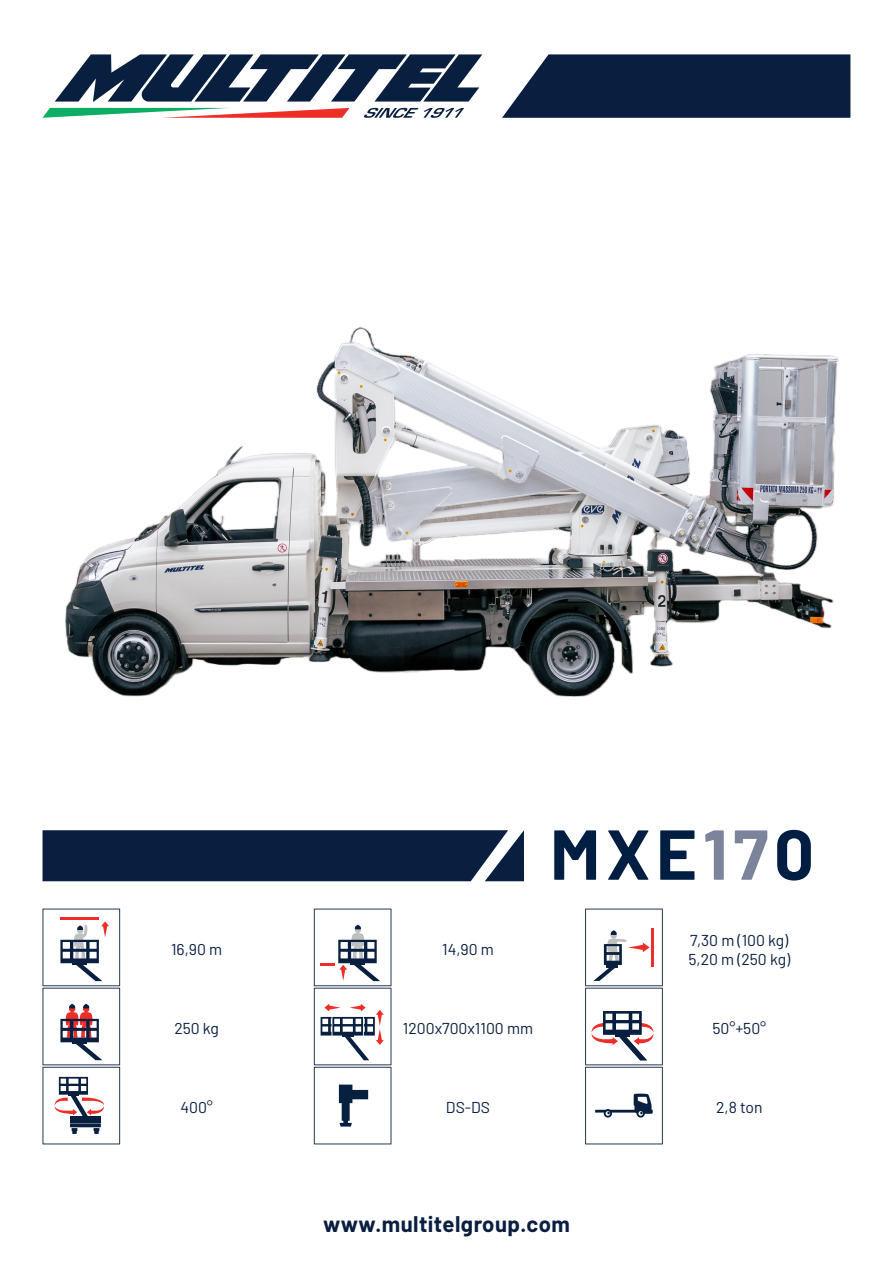
<style>
.page{position:relative;width:893px;height:1263px;background:#fff}
.page>*{position:absolute;margin:0;border:0;box-sizing:border-box;transform-origin:0 0}
.nome_macchina_pieno{font:700 70.5px "Barlow";letter-spacing:.08em;color:#001e41}
.t1{font:700 22.05px "Barlow";letter-spacing:.02em;color:#0a1e3f}
.t2{font:15.75px "Barlow";color:#0a1e3f}
.s1{color:#7c849b}
</style>
<div class="page">
<svg style="left:43px;top:108px;width:307px;height:10px"></svg>
<svg style="left:364px;top:108px;width:100px;height:10px"></svg>
<svg style="left:55px;top:54px;width:427px;height:48px"></svg>
<img style="left:65px;top:327px;width:774px;height:370px">
<svg style="left:502px;top:54px;width:348px;height:64px;background:#1c2f4d"></svg>
<svg style="left:120px;top:909px;width:1px;height:235px"></svg>
<hr style="left:120px;top:986px;width:153px;height:2px;background:#fff">
<hr style="left:120px;top:1065px;width:153px;height:2px;background:#fff">
<svg style="left:43px;top:909px;width:77px;height:235px"></svg>
<svg style="left:391px;top:909px;width:1px;height:235px"></svg>
<hr style="left:391px;top:986px;width:153px;height:2px;background:#fff">
<hr style="left:391px;top:1065px;width:153px;height:2px;background:#fff">
<svg style="left:314px;top:909px;width:77px;height:235px"></svg>
<svg style="left:585px;top:909px;width:78px;height:235px"></svg>
<div style="left:43px;top:830px;width:481px;height:51px;background:#0a1e3f"></div>
<p class="nome_macchina_pieno" style="left:550px;top:802px;width:266px">MXE<span class="s1">17</span>0</p>
<p class="t2" style="left:171px;top:938px;width:53px">16,90 m</p>
<p class="t2" style="left:442px;top:938px;width:53px">14,90 m</p>
<p class="t2" style="left:690px;top:929px;width:100px">7,30 m (100 kg)</p>
<p class="t2" style="left:688px;top:948px;width:103px">5,20 m (250 kg)</p>
<p class="t2" style="left:174px;top:1017px;width:46px">250 kg</p>
<p class="t2" style="left:403px;top:1017px;width:132px">1200x700x1100 mm</p>
<p class="t2" style="left:712px;top:1017px;width:55px">50°+50°</p>
<p class="t2" style="left:180px;top:1096px;width:34px">400°</p>
<p class="t2" style="left:446px;top:1096px;width:46px">DS-DS</p>
<p class="t2" style="left:716px;top:1096px;width:48px">2,8 ton</p>
<h2 class="t1" style="left:323px;top:1207px;width:248px">www.multitelgroup.com</h2>
</div>
